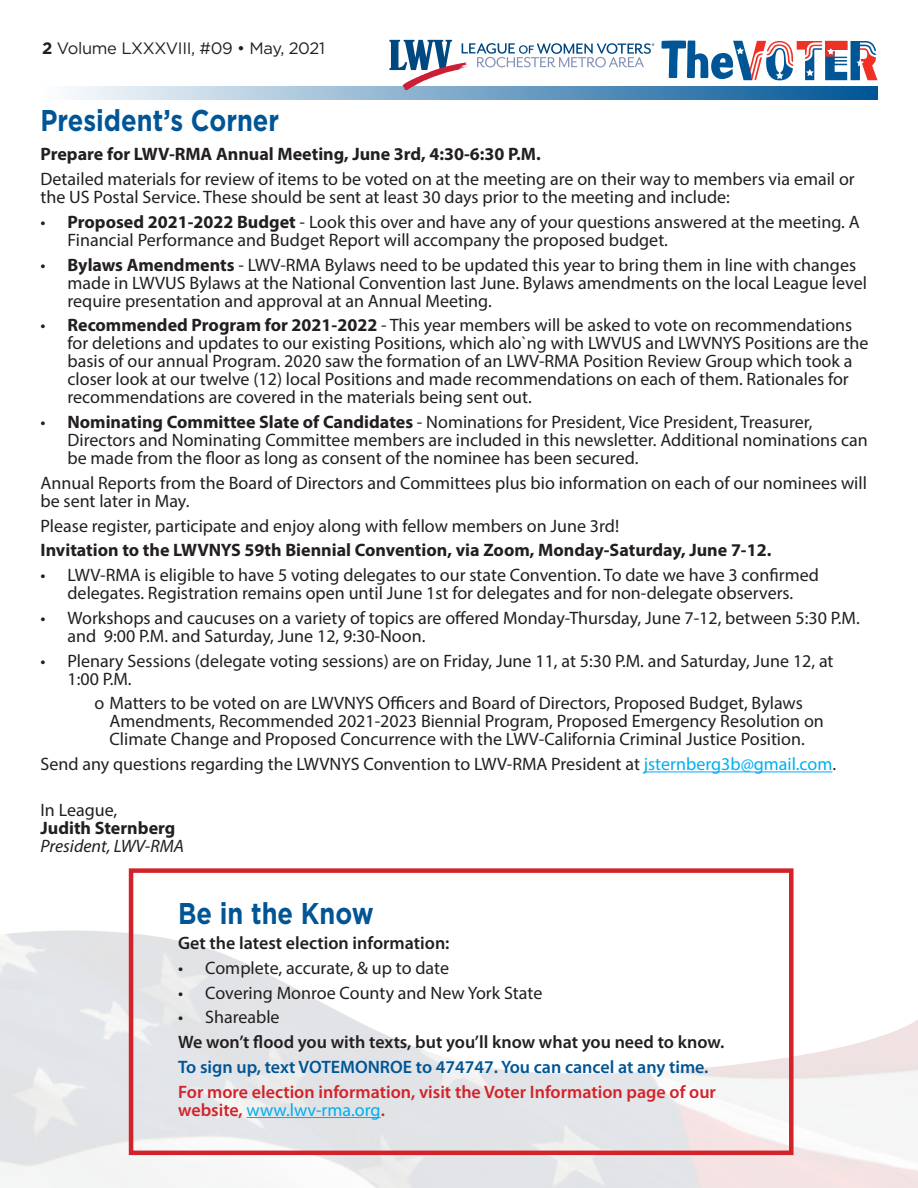
<style>
.page{position:relative;width:918px;height:1188px;background:#fff}
.page>*{position:absolute;margin:0;border:0;box-sizing:border-box;transform-origin:0 0}
.t1{font:700 30px "Gotham";color:#005596;scale:.85 1}
.t2{font:18px/18px "Myriad Pro";color:#231f20}
.t3{font:700 18px "Myriad Pro";color:#231f20}
.t4{font:600 18px "Myriad Pro";color:#231f20}
.t5{font:600 18px/18px "Myriad Pro";color:#d2232a}
.t6{font:600 18px "Myriad Pro";color:#005596}
.t7{font:italic 18px "Myriad Pro";color:#231f20}
.t8{font:16.5px "Gotham";letter-spacing:-.02em;color:#231f20}
.s1{font-weight:700}
.s2{color:#00aeef}
.s3{font-weight:400;color:#00aeef}
</style>
<div class="page">
<svg style="left:71px;top:87px;width:807px;height:13px;background:#7aa6c8"></svg>
<svg style="left:662px;top:40px;width:216px;height:40px"></svg>
<svg style="left:389px;top:40px;width:265px;height:50px"></svg>
<hr style="left:644px;top:771px;width:188px;height:1px;background:#00aeef">
<hr style="left:247px;top:1117px;width:134px;height:1px;background:#00aeef">
<div style="left:129px;top:868px;width:665px;height:287px;border:4px solid #d2232a"></div>
<p class="t8" style="left:42px;top:37px;width:285px"><span class="s1">2</span> Volume LXXXVIII, #09 • May, 2021</p>
<h1 class="t1" style="left:40px;top:100px;width:282px">President’s Corner</h1>
<p class="t3" style="left:40px;top:143px;width:502px">Prepare for LWV-RMA Annual Meeting, June 3rd, 4:30-6:30 P.M.</p>
<p class="t2" style="left:40px;top:170px;width:816px">Detailed materials for review of items to be voted on at the meeting are on their way to members via email or the US Postal Service. These should be sent at least 30 days prior to the meeting and include:</p>
<p class="t2" style="left:68px;top:213px;width:794px;text-indent:-27px">• <span class="s1">Proposed 2021-2022 Budget</span> - Look this over and have any of your questions answered at the meeting. A<br>Financial Performance and Budget Report will accompany the proposed budget.</p>
<p class="t2" style="left:68px;top:255px;width:801px;text-indent:-27px">• <span class="s1">Bylaws Amendments</span> - LWV-RMA Bylaws need to be updated this year to bring them in line with changes made in LWVUS Bylaws at the National Convention last June. Bylaws amendments on the local League level require presentation and approval at an Annual Meeting.</p>
<p class="t2" style="left:68px;top:316px;width:802px;text-indent:-27px">• <span class="s1">Recommended Program for 2021-2022</span> - This year members will be asked to vote on recommendations for deletions and updates to our existing Positions, which alo`ng with LWVUS and LWVNYS Positions are the basis of our annual Program. 2020 saw the formation of an LWV-RMA Position Review Group which took a closer look at our twelve (12) local Positions and made recommendations on each of them. Rationales for recommendations are covered in the materials being sent out.</p>
<p class="t2" style="left:68px;top:413px;width:802px;text-indent:-27px">• <span class="s1">Nominating Committee Slate of Candidates</span> - Nominations for President, Vice President, Treasurer,<br>Directors and Nominating Committee members are included in this newsletter. Additional nominations can be made from the floor as long as consent of the nominee has been secured.</p>
<p class="t2" style="left:40px;top:474px;width:828px">Annual Reports from the Board of Directors and Committees plus bio information on each of our nominees will be sent later in May.</p>
<p class="t2" style="left:40px;top:516px;width:580px">Please register, participate and enjoy along with fellow members on June 3rd!</p>
<p class="t3" style="left:40px;top:539px;width:732px">Invitation to the LWVNYS 59th Biennial Convention, via Zoom, Monday-Saturday, June 7-12.</p>
<p class="t2" style="left:40px;top:566px;width:780px;text-align:center">• LWV-RMA is eligible to have 5 voting delegates to our state Convention. To date we have 3 confirmed delegates. Registration remains open until June 1st for delegates and for non-delegate observers.</p>
<p class="t2" style="left:68px;top:609px;width:794px;text-indent:-27px">• Workshops and caucuses on a variety of topics are offered Monday-Thursday, June 7-12, between 5:30 P.M. and 9:00 P.M. and Saturday, June 12, 9:30-Noon.</p>
<p class="t2" style="left:68px;top:651px;width:768px;text-indent:-27px">• Plenary Sessions (delegate voting sessions) are on Friday, June 11, at 5:30 P.M. and Saturday, June 12, at<br>1:00 P.M.</p>
<p class="t2" style="left:109px;top:694px;width:716px;text-indent:-15px">o Matters to be voted on are LWVNYS Officers and Board of Directors, Proposed Budget, Bylaws<br>Amendments, Recommended 2021-2023 Biennial Program, Proposed Emergency Resolution on<br>Climate Change and Proposed Concurrence with the LWV-California Criminal Justice Position.</p>
<p class="t2" style="left:40px;top:755px;width:797px">Send any questions regarding the LWVNYS Convention to LWV-RMA President at <span class="s2">jsternberg3b@gmail.com</span>.</p>
<p class="t2" style="left:40px;top:800px;width:78px">In League,</p>
<p class="t3" style="left:40px;top:816px;width:136px">Judith Sternberg</p>
<p class="t7" style="left:40px;top:835px;width:145px">President, LWV-RMA</p>
<h1 class="t1" style="left:178px;top:894px;width:231px">Be in the Know</h1>
<p class="t4" style="left:178px;top:932px;width:273px">Get the latest election information:</p>
<p class="t2" style="left:178px;top:959px;width:272px">• Complete, accurate, &amp; up to date</p>
<p class="t2" style="left:178px;top:983px;width:366px">• Covering Monroe County and New York State</p>
<p class="t2" style="left:178px;top:1008px;width:103px">• Shareable</p>
<p class="t4" style="left:178px;top:1031px;width:548px">We won’t flood you with texts, but you’ll know what you need to know.</p>
<p class="t6" style="left:178px;top:1055px;width:532px">To sign up, text VOTEMONROE to 474747. You can cancel at any time.</p>
<p class="t5" style="left:178px;top:1082px;width:539px">For more election information, visit the Voter Information page of our website, <span class="s3">www.lwv-rma.org</span>.</p>
</div>
